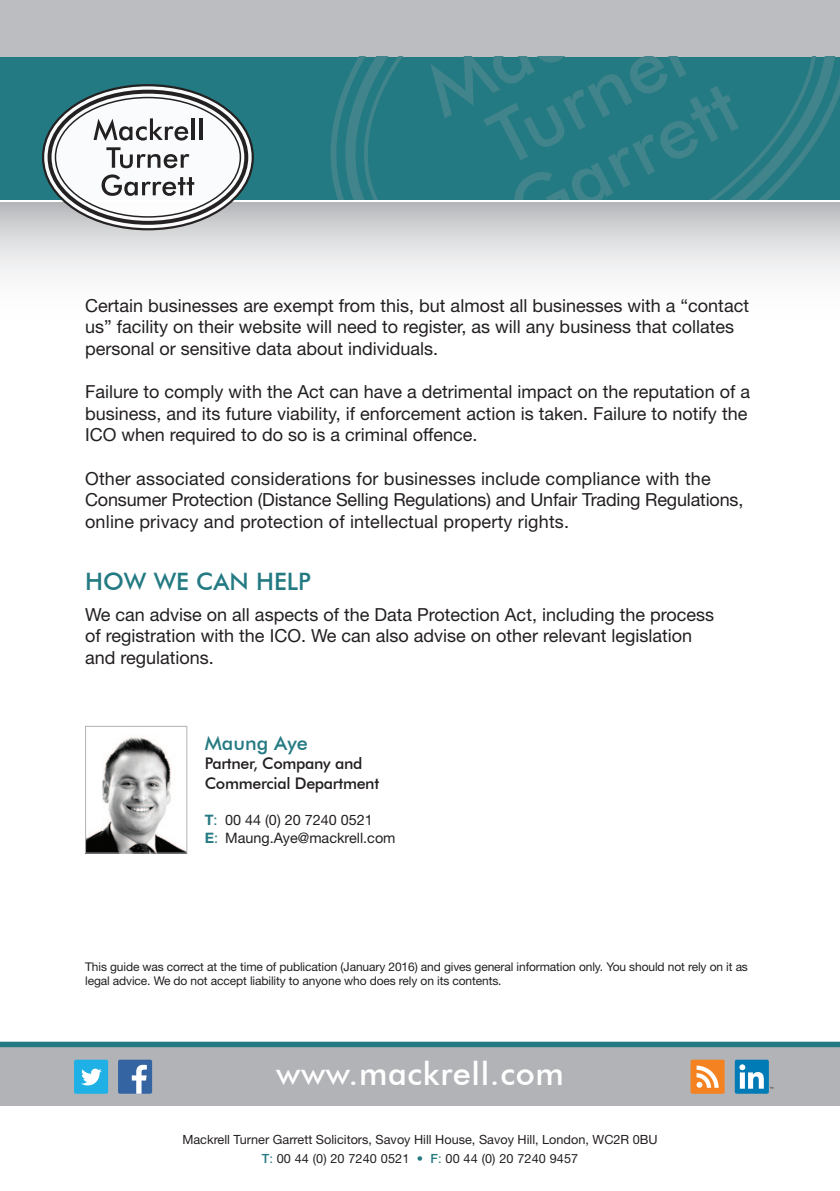
<style>
.page{position:relative;width:840px;height:1191px;background:#fff}
.page>*{position:absolute;margin:0;border:0;box-sizing:border-box;transform-origin:0 0}
.t1{font:500 32.4px "Futura BT";letter-spacing:.02em;color:#fff}
.t2{font:500 24px "Futura BT";color:#247a82}
.t3{font:500 19.8px "Futura BT";color:#247a82}
.t4{font:18px/21.6px "Helvetica Neue";color:#231f20}
.t5{font:500 16px/19.4px "Futura BT";letter-spacing:-.02em;color:#231f20}
.t6{font:14.4px "Helvetica Neue";color:#231f20}
.t7{font:12.6px "Helvetica Neue";color:#231f20}
.t8{font:12px/14.4px "Helvetica Neue";letter-spacing:-.01em;color:#231f20}
.s1{font-weight:700;color:#247a82}
.s2{color:#247a82}
.s3{font-weight:500;color:#247a82}
</style>
<div class="page">
<div style="left:0;top:0;width:839px;height:57px;background:#bcbdc0"></div>
<svg style="left:0;top:203px;width:839px;height:72px"></svg>
<div style="left:0;top:57px;width:839px;height:142px;background:#247a82"></div>
<svg style="left:42px;top:84px;width:212px;height:146px"></svg>
<svg style="left:330px;top:110px;width:7px;height:86px"></svg>
<svg style="left:337px;top:57px;width:502px;height:142px"></svg>
<svg style="left:430px;top:57px;width:308px;height:142px"></svg>
<img style="left:87px;top:737px;width:98px;height:114px">
<div style="left:85px;top:726px;width:102px;height:127px;border:1px solid #b2b3b7"></div>
<div style="left:0;top:1047px;width:839px;height:58px;background:#b2b3b7"></div>
<div style="left:734px;top:1059px;width:34px;height:34px;background:#007bb6;border-radius:2px"></div>
<svg style="left:739px;top:1064px;width:24px;height:24px"></svg>
<div style="left:690px;top:1059px;width:34px;height:34px;background:#f58220;border-radius:2px"></div>
<svg style="left:696px;top:1065px;width:22px;height:22px"></svg>
<div style="left:0;top:1041px;width:839px;height:6px;background:#247a82"></div>
<div style="left:74px;top:1059px;width:34px;height:34px;background:#1fb0e6;border-radius:2px"></div>
<svg style="left:81px;top:1068px;width:21px;height:17px"></svg>
<div style="left:118px;top:1059px;width:34px;height:34px;background:#3564a3;border-radius:2px"></div>
<svg style="left:132px;top:1064px;width:15px;height:29px"></svg>
<p class="t4" style="left:85px;top:294px;width:665px">Certain businesses are exempt from this, but almost all businesses with a “contact us” facility on their website will need to register, as will any business that collates personal or sensitive data about individuals.</p>
<p class="t4" style="left:85px;top:381px;width:666px">Failure to comply with the Act can have a detrimental impact on the reputation of a business, and its future viability, if enforcement action is taken. Failure to notify the<br>ICO when required to do so is a criminal offence.</p>
<p class="t4" style="left:85px;top:467px;width:659px">Other associated considerations for businesses include compliance with the<br>Consumer Protection (Distance Selling Regulations) and Unfair Trading Regulations, online privacy and protection of intellectual property rights.</p>
<p class="t2" style="left:85px;top:566px;width:227px">HOW WE CAN HELP</p>
<p class="t4" style="left:85px;top:603px;width:630px">We can advise on all aspects of the Data Protection Act, including the process of registration with the ICO. We can also advise on other relevant legislation and regulations.</p>
<p class="t3" style="left:205px;top:731px;width:104px">Maung Aye</p>
<p class="t5" style="left:205px;top:753px;width:176px">Partner, Company and<br>Commercial Department</p>
<p class="t6" style="left:205px;top:811px;width:169px"><span class="s1">T</span><span class="s2">:</span> 00 44 (0) 20 7240 0521</p>
<p class="t6" style="left:205px;top:829px;width:192px"><span class="s1">E</span><span class="s2">:</span> Maung.Aye@mackrell.com</p>
<p class="t8" style="left:85px;top:959px;width:664px">This guide was correct at the time of publication (January 2016) and gives general information only. You should not rely on it as legal advice. We do not accept liability to anyone who does rely on its contents.</p>
<p class="t1" style="left:276px;top:1053px;width:289px">www.mackrell.com</p>
<p class="t7" style="left:182px;top:1132px;width:476px">Mackrell Turner Garrett Solicitors, Savoy Hill House, Savoy Hill, London, WC2R 0BU</p>
<p class="t7" style="left:261px;top:1151px;width:318px"><span class="s3">T</span><span class="s2">:</span> 00 44 (0) 20 7240 0521 <span class="s2">•</span> <span class="s3">F</span><span class="s2">:</span> 00 44 (0) 20 7240 9457</p>
</div>
